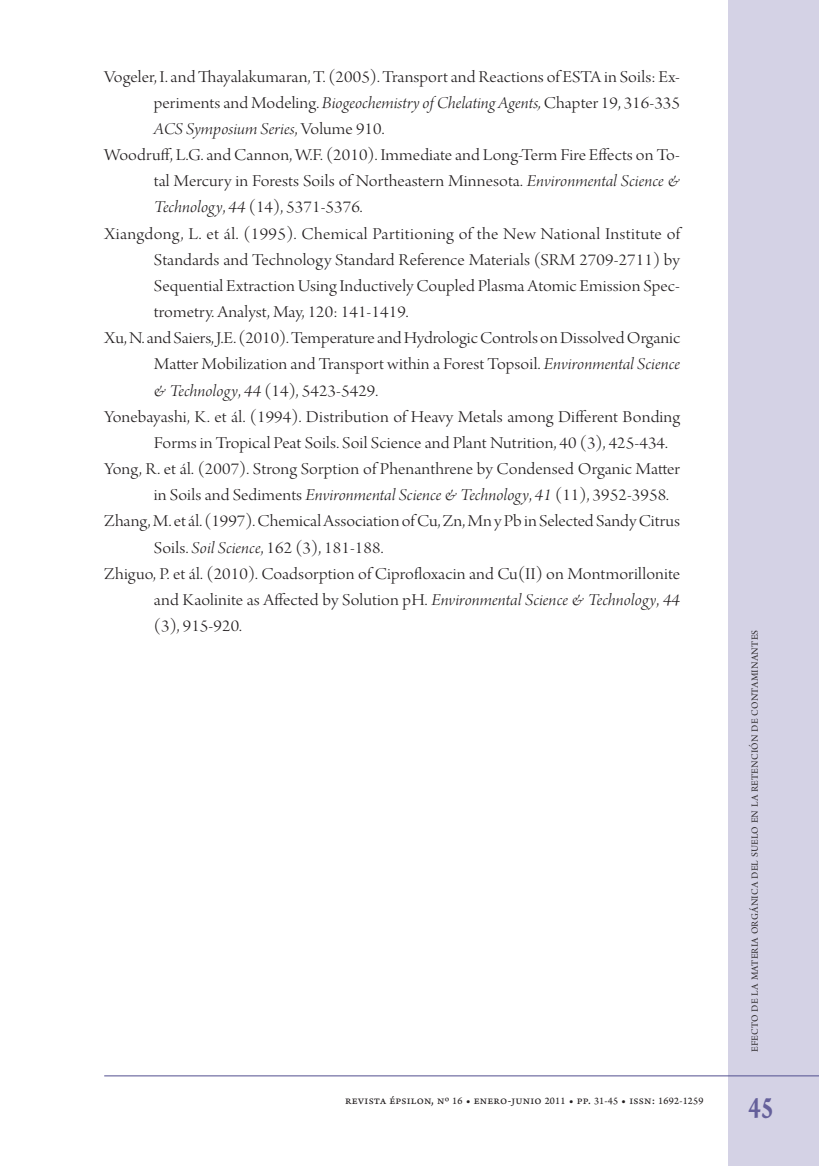
<style>
.page{position:relative;width:819px;height:1166px;background:#fff}
.page>*{position:absolute;margin:0;border:0;box-sizing:border-box;transform-origin:0 0}
.t1{font:31.5px "Arno Pro Smbd Caption";color:#65609b;scale:.75 1}
.t2{font:17.5px/26.2px "Arno Pro Light Display";letter-spacing:.005em;color:#231f20;text-align:right;scale:1.1 1}
.t3{font:17.5px "Arno Pro Light Italic Display";letter-spacing:.005em;color:#231f20;scale:1.1 1}
.t4{font:14px "Arno Pro Light Display";letter-spacing:.015em;color:#231f20}
.t5{font:12.25px "Arno Pro Sm Text";letter-spacing:.02em;color:#231f20}
.s1{font-family:"Arno Pro Light Italic Display"}
.s2{font-family:"Arno Pro Light Display"}
.s3{font-size:10.5px}
</style>
<div class="page">
<div style="left:728px;top:0;width:91px;height:1166px;background:#d4d2e5"></div>
<hr style="left:104px;top:1075px;width:715px;height:1px;background:#514e8f">
<p class="t2" style="left:104px;top:64px;width:525px">Vogeler, I. and Thayalakumaran, T. (2005). Transport and Reactions of ESTA in Soils: Ex&shy;periments and Modeling. <span class="s1">Biogeochemistry of Chelating Agents,</span> Chapter 19, 316-335</p>
<p class="t3" style="left:154px;top:119px;width:211px">ACS Symposium Series<span class="s2">, Volume 910.</span></p>
<p class="t2" style="left:104px;top:143px;width:525px">Woodruff, L.G. and Cannon, W.F. (2010). Immediate and Long-Term Fire Effects on To-</p>
<p class="t2" style="left:154px;top:169px;width:480px">tal Mercury in Forests Soils of Northeastern Minnesota. <span class="s1">Environmental Science &amp;</span></p>
<p class="t2" style="left:154px;top:195px;width:191px"><span class="s1">Technology</span>, <span class="s1">44</span> (14), 5371-5376.</p>
<p class="t2" style="left:104px;top:221px;width:525px">Xiangdong, L. et ál. (1995). Chemical Partitioning of the New National Institute of</p>
<p class="t2" style="left:154px;top:247px;width:480px">Standards and Technology Standard Reference Materials (SRM 2709-2711) by</p>
<p class="t2" style="left:154px;top:274px;width:480px">Sequential Extraction Using Inductively Coupled Plasma Atomic Emission Spec-</p>
<p class="t2" style="left:154px;top:300px;width:233px">trometry. Analyst, May, 120: 141-1419.</p>
<p class="t2" style="left:104px;top:326px;width:525px">Xu, N. and Saiers, J.E. (2010). Temperature and Hydrologic Controls on Dissolved Organic</p>
<p class="t2" style="left:154px;top:352px;width:480px">Matter Mobilization and Transport within a Forest Topsoil. <span class="s1">Environmental Science</span></p>
<p class="t2" style="left:154px;top:378px;width:205px"><span class="s1">&amp; Technology</span>, <span class="s1">44</span> (14), 5423-5429.</p>
<p class="t2" style="left:104px;top:404px;width:525px">Yonebayashi, K. et ál. (1994). Distribution of Heavy Metals among Different Bonding</p>
<p class="t2" style="left:154px;top:431px;width:469px">Forms in Tropical Peat Soils. Soil Science and Plant Nutrition, 40 (3), 425-434.</p>
<p class="t2" style="left:104px;top:457px;width:525px">Yong, R. et ál. (2007). Strong Sorption of Phenanthrene by Condensed Organic Matter</p>
<p class="t2" style="left:154px;top:483px;width:470px">in Soils and Sediments <span class="s1">Environmental Science &amp; Technology</span>, <span class="s1">41</span> (11), 3952-3958.</p>
<p class="t2" style="left:104px;top:509px;width:525px">Zhang, M. et ál. (1997). Chemical Association of Cu, Zn, Mn y Pb in Selected Sandy Citrus</p>
<p class="t2" style="left:154px;top:535px;width:210px">Soils. <span class="s1">Soil Science</span>, 162 (3), 181-188.</p>
<p class="t2" style="left:104px;top:561px;width:525px">Zhiguo, P. et ál. (2010). Coadsorption of Ciprofloxacin and Cu(II) on Montmorillonite</p>
<p class="t2" style="left:154px;top:588px;width:480px">and Kaolinite as Affected by Solution pH. <span class="s1">Environmental Science &amp; Technology</span>, <span class="s1">44</span></p>
<p class="t2" style="left:154px;top:614px;width:82px">(3), 915-920.</p>
<p class="t5" style="left:345px;top:1093px;width:360px">revista épsilon, nº <span class="s3">16</span> • enero-junio <span class="s3">2011</span> • pp. <span class="s3">31-45</span> • issn: <span class="s3">1692-1259</span></p>
<p class="t4" style="left:746px;top:1052px;width:423px;rotate:-90deg">efecto de la materia orgánica del suelo en la retención de contaminantes</p>
<h1 class="t1" style="left:748px;top:1088px;width:34px">45</h1>
</div>
